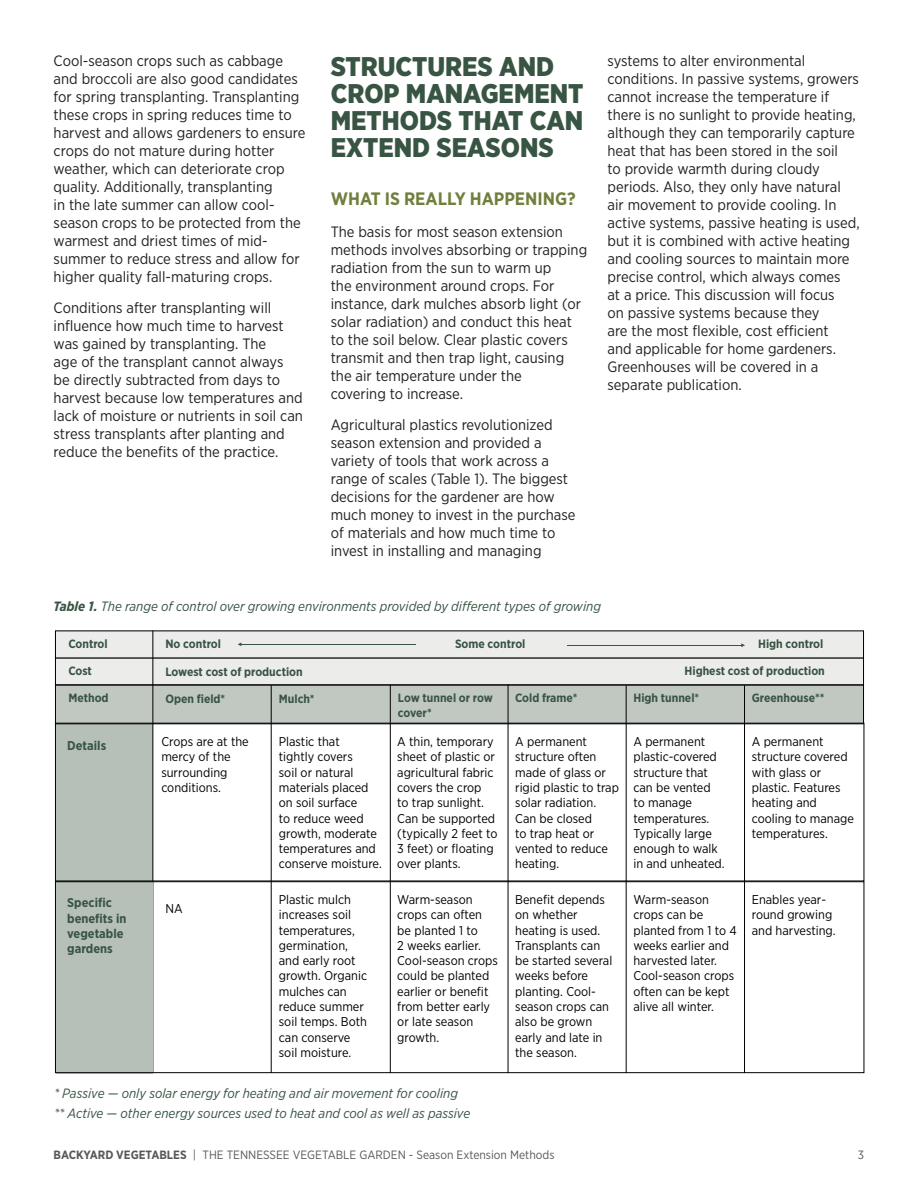
<style>
.page{position:relative;width:918px;height:1188px;background:#fff}
.page>*{position:absolute;margin:0;border:0;box-sizing:border-box;transform-origin:0 0}
.t1{font:900 27px/27px "Gotham Narrow";color:#385443}
.subhead{font:700 18px "Gotham Narrow";color:#6f803d}
.body{font:15px/18px "Gotham Narrow";color:#231f20}
.photo_captions{font:italic 13.5px "Gotham Narrow";color:#385443}
.Paragraph_Style_1{font:12.75px/15.3px "Gotham Narrow";color:#000}
.Paragraph_Style_1-2{font:700 12.75px/15.3px "Gotham Narrow";color:#385443}
.Paragraph_Style_1-3{font:700 12px/14.4px "Gotham Narrow";color:#385443}
.t2{font:12px "Gotham Narrow";color:#57585a}
.s1{color:#385442}
.s2{font-weight:700}
</style>
<div class="page">
<div style="left:56px;top:724px;width:96px;height:158px;background:#b6c0b9"></div>
<div style="left:55px;top:685px;width:809px;height:39px;background:#c1c8c2"></div>
<div style="left:55px;top:658px;width:809px;height:27px;background:#ececeb"></div>
<div style="left:55px;top:685px;width:809px;height:39px;border:1px solid #000"></div>
<div style="left:55px;top:658px;width:809px;height:27px;border:1px solid #000"></div>
<hr style="left:271px;top:685px;width:1px;height:388px;background:#000">
<hr style="left:390px;top:685px;width:1px;height:388px;background:#000">
<hr style="left:508px;top:685px;width:1px;height:388px;background:#000">
<hr style="left:626px;top:685px;width:1px;height:388px;background:#000">
<hr style="left:744px;top:685px;width:1px;height:388px;background:#000">
<div style="left:55px;top:631px;width:809px;height:27px;background:#ececeb"></div>
<hr style="left:152px;top:631px;width:1px;height:442px;background:#000">
<div style="left:56px;top:882px;width:96px;height:191px;background:#b6c0b9"></div>
<div style="left:55px;top:881px;width:809px;height:192px;border:1px solid #000"></div>
<hr style="left:240px;top:644px;width:176px;height:1px;background:#385442">
<hr style="left:567px;top:645px;width:175px;height:1px;background:#385442">
<svg style="left:741px;top:643px;width:4px;height:4px"></svg>
<p class="body" style="left:54px;top:51px;width:253px">Cool-season crops such as cabbage and broccoli are also good candidates for spring transplanting. Transplanting these crops in spring reduces time to harvest and allows gardeners to ensure crops do not mature during hotter weather, which can deteriorate crop quality. Additionally, transplanting<br>in the late summer can allow cool&shy;season crops to be protected from the warmest and driest times of mid&shy;summer to reduce stress and allow for higher quality fall-maturing crops.</p>
<p class="body" style="left:54px;top:299px;width:251px">Conditions after transplanting will influence how much time to harvest was gained by transplanting. The<br>age of the transplant cannot always be directly subtracted from days to harvest because low temperatures and lack of moisture or nutrients in soil can stress transplants after planting and reduce the benefits of the practice.</p>
<p class="t1" style="left:331px;top:52px;width:254px">STRUCTURES AND<br>CROP MANAGEMENT<br>METHODS THAT CAN<br>E<span class="s1">XT</span>END SEASONS</p>
<p class="subhead" style="left:331px;top:187px;width:246px">WHAT IS REALLY HAPPENING?</p>
<p class="body" style="left:331px;top:222px;width:258px">The basis for most season extension methods involves absorbing or trapping radiation from the sun to warm up<br>the environment around crops. For instance, dark mulches absorb light (or solar radiation) and conduct this heat to the soil below. Clear plastic covers transmit and then trap light, causing the air temperature under the<br>covering to increase.</p>
<p class="body" style="left:331px;top:416px;width:246px">Agricultural plastics revolutionized season extension and provided a variety of tools that work across a range of scales (Table 1). The biggest decisions for the gardener are how much money to invest in the purchase of materials and how much time to invest in installing and managing</p>
<p class="body" style="left:608px;top:51px;width:254px">systems to alter environmental conditions. In passive systems, growers cannot increase the temperature if there is no sunlight to provide heating, although they can temporarily capture heat that has been stored in the soil<br>to provide warmth during cloudy periods. Also, they only have natural air movement to provide cooling. In active systems, passive heating is used, but it is combined with active heating and cooling sources to maintain more precise control, which always comes<br>at a price. This discussion will focus<br>on passive systems because they<br>are the most flexible, cost efficient<br>and applicable for home gardeners.<br>Greenhouses will be covered in a separate publication.</p>
<p class="photo_captions" style="left:54px;top:598px;width:549px"><span class="s2">Table 1.</span> The range of control over growing environments provided by different types of growing</p>
<p class="Paragraph_Style_1-3" style="left:68px;top:637px;width:41px">Control</p>
<p class="Paragraph_Style_1-3" style="left:165px;top:637px;width:57px">No control</p>
<p class="Paragraph_Style_1-3" style="left:455px;top:637px;width:72px">Some control</p>
<p class="Paragraph_Style_1-3" style="left:758px;top:637px;width:67px">High control</p>
<p class="Paragraph_Style_1-3" style="left:68px;top:664px;width:25px">Cost</p>
<p class="Paragraph_Style_1-3" style="left:68px;top:691px;width:42px">Method</p>
<p class="Paragraph_Style_1-2" style="left:67px;top:737px;width:41px">Details</p>
<p class="Paragraph_Style_1-3" style="left:685px;top:664px;width:142px">Highest cost of production</p>
<p class="Paragraph_Style_1-3" style="left:165px;top:664px;width:139px">Lowest cost of production</p>
<p class="Paragraph_Style_1-3" style="left:279px;top:691px;width:37px">Mulch*</p>
<p class="Paragraph_Style_1-3" style="left:398px;top:691px;width:97px">Low tunnel or row cover*</p>
<p class="Paragraph_Style_1" style="left:161px;top:734px;width:89px">Crops are at the mercy of the surrounding conditions.</p>
<p class="Paragraph_Style_1" style="left:279px;top:734px;width:104px">Plastic that<br>tightly covers<br>soil or natural materials placed on soil surface<br>to reduce weed growth, moderate temperatures and conserve moisture.</p>
<p class="Paragraph_Style_1" style="left:397px;top:734px;width:102px">A thin, temporary sheet of plastic or agricultural fabric covers the crop<br>to trap sunlight.<br>Can be supported (typically 2 feet to<br>3 feet) or floating over plants.</p>
<p class="Paragraph_Style_1" style="left:515px;top:734px;width:105px">A permanent structure often made of glass or rigid plastic to trap solar radiation.<br>Can be closed<br>to trap heat or vented to reduce heating.</p>
<p class="Paragraph_Style_1" style="left:633px;top:734px;width:93px">A permanent plastic-covered structure that can be vented to manage temperatures.<br>Typically large enough to walk in and unheated.</p>
<p class="Paragraph_Style_1" style="left:752px;top:734px;width:104px">A permanent structure covered with glass or plastic. Features heating and cooling to manage temperatures.</p>
<p class="Paragraph_Style_1-3" style="left:515px;top:691px;width:64px">Cold frame*</p>
<p class="Paragraph_Style_1-3" style="left:633px;top:691px;width:67px">High tunnel*</p>
<p class="Paragraph_Style_1-3" style="left:752px;top:691px;width:74px">Greenhouse**</p>
<p class="Paragraph_Style_1-3" style="left:165px;top:691px;width:61px">Open field*</p>
<p class="Paragraph_Style_1-2" style="left:67px;top:895px;width:61px">Specific benefits in vegetable gardens</p>
<p class="Paragraph_Style_1" style="left:165px;top:901px;width:19px">NA</p>
<p class="Paragraph_Style_1" style="left:279px;top:892px;width:90px">Plastic mulch increases soil temperatures, germination, and early root growth. Organic mulches can reduce summer soil temps. Both can conserve soil moisture.</p>
<p class="Paragraph_Style_1" style="left:397px;top:892px;width:102px">Warm-season crops can often be planted 1 to<br>2 weeks earlier.<br>Cool-season crops could be planted earlier or benefit from better early or late season growth.</p>
<p class="Paragraph_Style_1" style="left:515px;top:892px;width:99px">Benefit depends on whether heating is used.<br>Transplants can be started several weeks before planting. Cool&shy;season crops can also be grown early and late in the season.</p>
<p class="Paragraph_Style_1" style="left:633px;top:892px;width:105px">Warm-season crops can be planted from 1 to 4 weeks earlier and harvested later.<br>Cool-season crops often can be kept alive all winter.</p>
<p class="Paragraph_Style_1" style="left:752px;top:892px;width:85px">Enables year&shy;round growing and harvesting.</p>
<p class="photo_captions" style="left:54px;top:1085px;width:405px">* Passive — only solar energy for heating and air movement for cooling</p>
<p class="photo_captions" style="left:54px;top:1105px;width:418px">** Active — other energy sources used to heat and cool as well as passive</p>
<p class="t2" style="left:54px;top:1147px;width:502px"><span class="s2">BACKYARD VEGETABLES</span> | THE TENNESSEE VEGETABLE GARDEN - Season Extension Methods</p>
<p class="t2" style="left:858px;top:1147px;width:8px">3</p>
</div>
